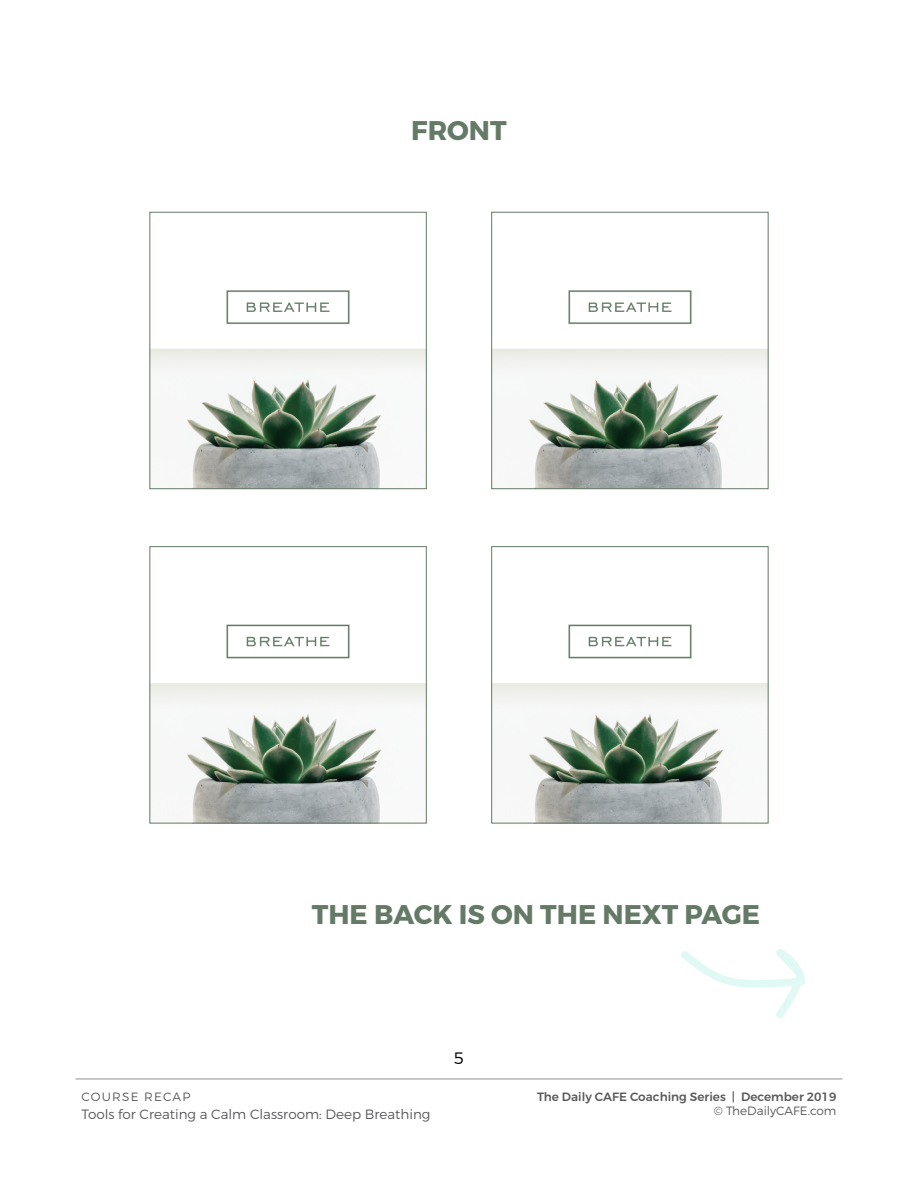
<style>
.page{position:relative;width:918px;height:1188px;background:#fff}
.page>*{position:absolute;margin:0;border:0;box-sizing:border-box;transform-origin:0 0}
.t1{font:700 27px "Montserrat";color:#647a67}
.t2{font:300 16.5px "Montserrat";color:#000}
.t3{font:300 13.5px "Montserrat";color:#59595c}
.t4{font:500 12px "Montserrat";color:#59595c}
.t5{font:300 12px "Montserrat";color:#59595c}
.t6{font:300 12px "Montserrat";letter-spacing:.1em;color:#58595b}
</style>
<div class="page">
<hr style="left:76px;top:1079px;width:766px;height:1px;background:#8f9194">
<img style="left:151px;top:290px;width:274px;height:197px">
<div style="left:149px;top:212px;width:278px;height:277px;border:1px solid #647a67"></div>
<img style="left:493px;top:290px;width:274px;height:197px">
<div style="left:491px;top:212px;width:278px;height:277px;border:1px solid #647a67"></div>
<img style="left:151px;top:624px;width:274px;height:197px">
<div style="left:149px;top:546px;width:278px;height:277px;border:1px solid #647a67"></div>
<img style="left:493px;top:624px;width:274px;height:197px">
<div style="left:491px;top:546px;width:278px;height:277px;border:1px solid #647a67"></div>
<svg style="left:681px;top:949px;width:125px;height:69px"></svg>
<h1 class="t1" style="left:411px;top:114px;width:97px">FRONT</h1>
<h1 class="t1" style="left:312px;top:897px;width:450px">THE BACK IS ON THE NEXT PAGE</h1>
<p class="t6" style="left:82px;top:1089px;width:110px">COURSE RECAP</p>
<p class="t3" style="left:82px;top:1106px;width:351px">Tools for Creating a Calm Classroom: Deep Breathing</p>
<p class="t2" style="left:454px;top:1048px;width:12px">5</p>
<p class="t4" style="left:537px;top:1089px;width:301px">The Daily CAFE Coaching Series | December 2019</p>
<p class="t5" style="left:714px;top:1103px;width:124px">© TheDailyCAFE.com</p>
</div>
